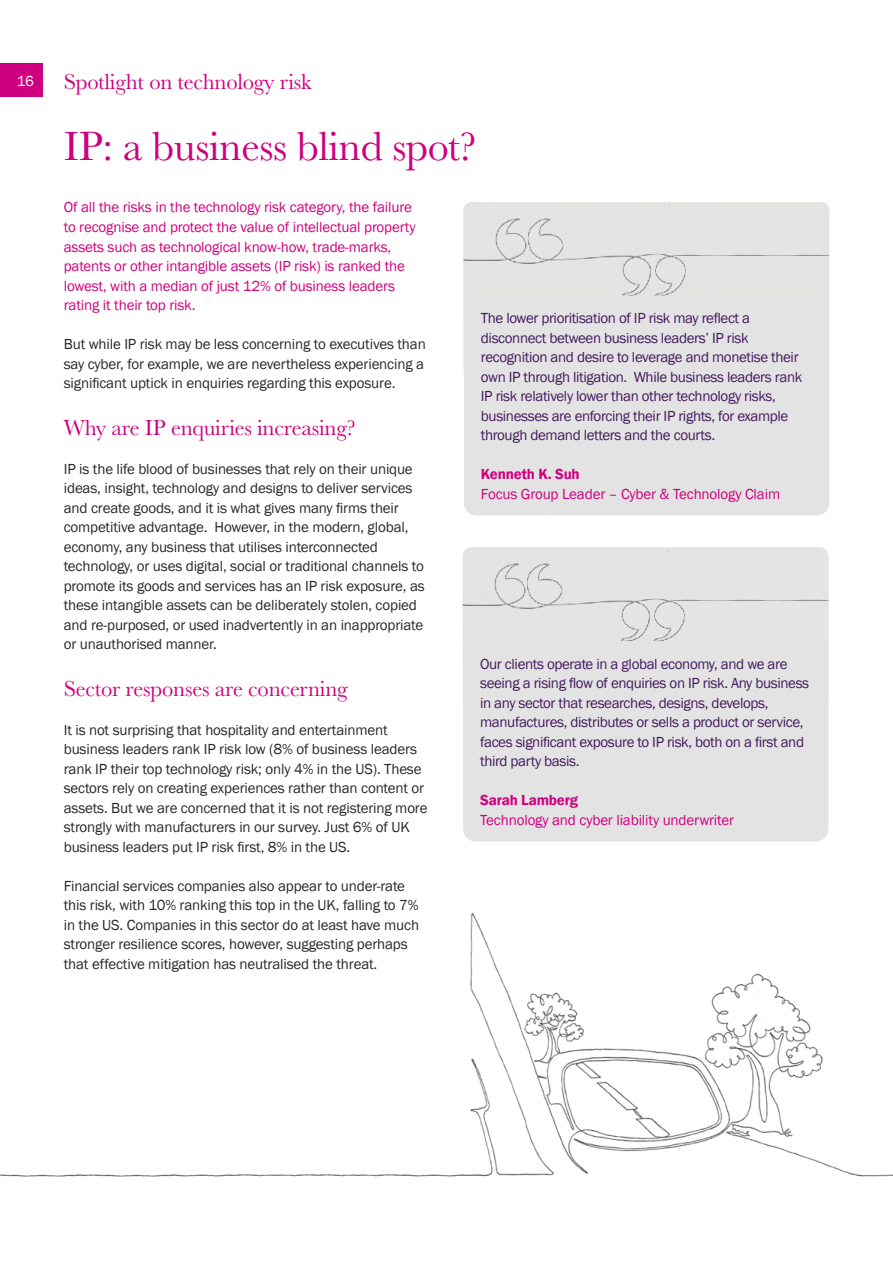
<style>
.page{position:relative;width:893px;height:1263px;background:#fff}
.page>*{position:absolute;margin:0;border:0;box-sizing:border-box;transform-origin:0 0}
.t1{font:42px "Baskerville URW";letter-spacing:-.01em;color:#cf007f}
.t2{font:22.5px "Baskerville URW";letter-spacing:-.01em;color:#cf007f}
.t3{font:15px/19.5px "Franklin Gothic";letter-spacing:-.01em;color:#282827}
.t4{font:15px/19.5px "Franklin Gothic";letter-spacing:-.025em;color:#44195e}
.t5{font:15px/19.5px "Franklin Gothic";letter-spacing:-.01em;color:#cf007f}
.t6{font:600 15px "Franklin Gothic";letter-spacing:-.01em;color:#cf007f}
.t7{font:15px "Franklin Gothic";color:#fff}
</style>
<div class="page">
<img style="left:0;top:913px;width:893px;height:264px">
<div style="left:463px;top:547px;width:365px;height:103px;background:#e4e4e3"></div>
<div style="left:463px;top:641px;width:365px;height:200px;background:#e3e3e3;border-radius:13px"></div>
<div style="left:463px;top:202px;width:366px;height:116px;background:#e4e4e3"></div>
<div style="left:464px;top:296px;width:365px;height:220px;background:#e3e3e3;border-radius:13px"></div>
<div style="left:0;top:64px;width:43px;height:33px;background:#cf007f"></div>
<p class="t7" style="left:17px;top:71px;width:19px">16</p>
<h2 class="t2" style="left:64px;top:68px;width:249px">Spotlight on technology risk</h2>
<h1 class="t1" style="left:64px;top:121px;width:414px">IP: a business blind spot?</h1>
<p class="t5" style="left:64px;top:198px;width:353px">Of all the risks in the technology risk category, the failure to recognise and protect the value of intellectual property assets such as technological know-how, trade-marks, patents or other intangible assets (IP risk) is ranked the lowest, with a median of just 12% of business leaders rating it their top risk.</p>
<p class="t3" style="left:64px;top:335px;width:364px;text-align:justify">But while IP risk may be less concerning to executives than say cyber, for example, we are nevertheless experiencing a significant uptick in enquiries regarding this exposure.</p>
<h2 class="t2" style="left:64px;top:414px;width:294px">Why are IP enquiries increasing?</h2>
<p class="t3" style="left:64px;top:459px;width:362px">IP is the life blood of businesses that rely on their unique ideas, insight, technology and designs to deliver services and create goods, and it is what gives many firms their competitive advantage. However, in the modern, global, economy, any business that utilises interconnected technology, or uses digital, social or traditional channels to promote its goods and services has an IP risk exposure, as these intangible assets can be deliberately stolen, copied and re-purposed, or used inadvertently in an inappropriate or unauthorised manner.</p>
<h2 class="t2" style="left:64px;top:675px;width:285px">Sector responses are concerning</h2>
<p class="t3" style="left:64px;top:720px;width:365px">It is not surprising that hospitality and entertainment business leaders rank IP risk low (8% of business leaders rank IP their top technology risk; only 4% in the US). These sectors rely on creating experiences rather than content or assets. But we are concerned that it is not registering more strongly with manufacturers in our survey. Just 6% of UK business leaders put IP risk first, 8% in the US.</p>
<p class="t3" style="left:64px;top:876px;width:357px">Financial services companies also appear to under-rate this risk, with 10% ranking this top in the UK, falling to 7% in the US. Companies in this sector do at least have much stronger resilience scores, however, suggesting perhaps that effective mitigation has neutralised the threat.</p>
<p class="t4" style="left:481px;top:309px;width:323px">The lower prioritisation of IP risk may reflect a disconnect between business leaders’ IP risk recognition and desire to leverage and monetise their own IP through litigation. While business leaders rank IP risk relatively lower than other technology risks, businesses are enforcing their IP rights, for example through demand letters and the courts.</p>
<p class="t6" style="left:481px;top:465px;width:100px">Kenneth K. Suh</p>
<p class="t5" style="left:481px;top:484px;width:301px">Focus Group Leader – Cyber &amp; Technology Claim</p>
<p class="t4" style="left:480px;top:654px;width:331px">Our clients operate in a global economy, and we are seeing a rising flow of enquiries on IP risk. Any business in any sector that researches, designs, develops, manufactures, distributes or sells a product or service, faces significant exposure to IP risk, both on a first and third party basis.</p>
<p class="t6" style="left:480px;top:791px;width:99px">Sarah Lamberg</p>
<p class="t5" style="left:480px;top:810px;width:255px">Technology and cyber liability underwriter</p>
</div>
